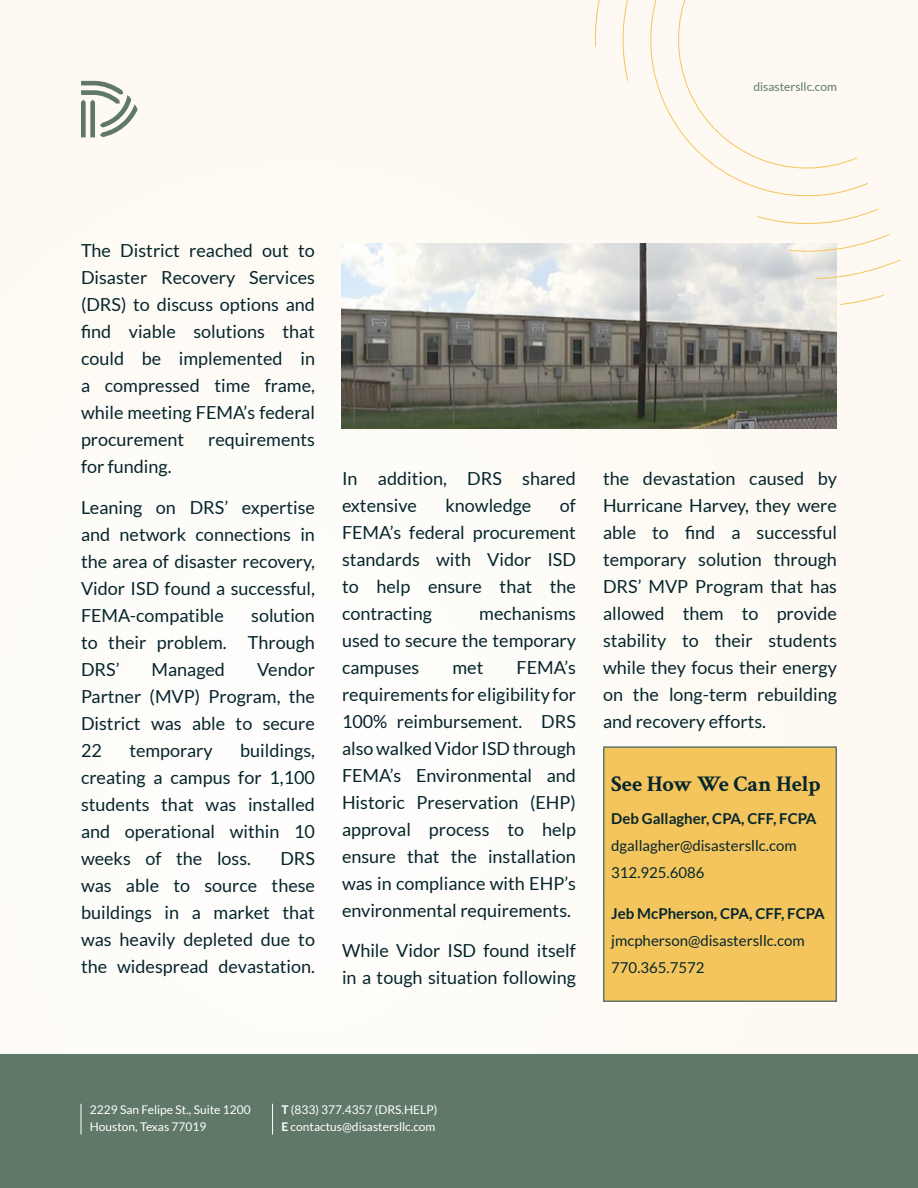
<style>
.page{position:relative;width:918px;height:1188px;background:#fefbf7}
.page>*{position:absolute;margin:0;border:0;box-sizing:border-box;transform-origin:0 0}
.t1{font:700 22.5px "Crimson Text";letter-spacing:-.015em;color:#06262d}
.t2{font:18px/27px "Lato";color:#06262d;text-align:justify}
.t3{font:15px/27px "Lato";color:#06262d}
.t4{font:700 15px "Lato";color:#06262d}
.t5{font:12px/16.5px "Lato";color:#fff}
.t6{font:12px "Lato";color:#5f7868}
.s1{font-weight:700}
</style>
<div class="page">
<div style="left:0;top:1054px;width:918px;height:134px;background:#5f7868"></div>
<hr style="left:81px;top:1104px;width:1px;height:31px;background:#fff">
<hr style="left:272px;top:1104px;width:1px;height:31px;background:#fff">
<svg style="left:81px;top:81px;width:57px;height:56px"></svg>
<div style="left:604px;top:747px;width:232px;height:254px;background:#f4c55c"></div>
<div style="left:603px;top:746px;width:234px;height:256px;border:2px solid #5f7868"></div>
<img style="left:342px;top:243px;width:495px;height:185px">
<svg style="left:583px;top:0;width:318px;height:316px"></svg>
<p class="t6" style="left:753px;top:80px;width:85px">disastersllc.com</p>
<p class="t2" style="left:81px;top:237px;width:236px">The District reached out to Disaster Recovery Services (DRS) to discuss options and find viable solutions that could be implemented in a compressed time frame, while meeting FEMA’s federal procurement</p>
<p class="t2" style="left:208px;top:426px;width:108px">requirements</p>
<p class="t2" style="left:81px;top:453px;width:92px">for funding.</p>
<p class="t2" style="left:81px;top:494px;width:236px">Leaning on DRS’ expertise and network connections in the area of disaster recovery, Vidor ISD found a successful, FEMA-compatible</p>
<p class="t2" style="left:81px;top:602px;width:235px;text-indent:170px">solution to their problem. Through DRS’</p>
<p class="t2" style="left:81px;top:656px;width:236px;text-indent:176px">Vendor Partner (MVP) Program, the District was able to secure 22</p>
<p class="t2" style="left:152px;top:656px;width:75px">Managed</p>
<p class="t2" style="left:81px;top:737px;width:236px;text-indent:159px">buildings, creating a campus for 1,100 students that was installed and operational within 10 weeks of the loss.</p>
<p class="t2" style="left:129px;top:737px;width:85px">temporary</p>
<p class="t2" style="left:81px;top:845px;width:236px;text-indent:199px">DRS was able to source these buildings in a market that was heavily depleted due to the widespread devastation.</p>
<p class="t2" style="left:342px;top:464px;width:235px">In addition, DRS shared extensive</p>
<p class="t2" style="left:445px;top:491px;width:87px">knowledge</p>
<p class="t2" style="left:342px;top:491px;width:236px;text-indent:218px">of FEMA’s federal procurement standards with Vidor ISD to help ensure that the contracting</p>
<p class="t2" style="left:342px;top:599px;width:235px;text-indent:137px">mechanisms used to secure the temporary campuses</p>
<p class="t2" style="left:342px;top:653px;width:236px;text-indent:175px">FEMA’s requirements for eligibility for 100% reimbursement. DRS also walked Vidor ISD through FEMA’s Environmental and Historic Preservation (EHP) approval process to help ensure that the installation was in compliance with EHP’s environmental requirements.</p>
<p class="t2" style="left:342px;top:937px;width:235px">While Vidor ISD found itself in a tough situation following</p>
<p class="t2" style="left:452px;top:653px;width:32px">met</p>
<p class="t2" style="left:603px;top:464px;width:236px">the devastation caused by Hurricane Harvey, they were able to find a successful temporary solution through DRS’ MVP Program that has allowed them to provide stability to their students while they focus their energy on the long-term rebuilding and recovery efforts.</p>
<p class="t1" style="left:611px;top:770px;width:211px">See How We Can Help</p>
<p class="t4" style="left:611px;top:810px;width:207px">Deb Gallagher, CPA, CFF, FCPA</p>
<p class="t3" style="left:611px;top:832px;width:187px">dgallagher@disastersllc.com<br>312.925.6086</p>
<p class="t4" style="left:611px;top:905px;width:215px">Jeb McPherson, CPA, CFF, FCPA</p>
<p class="t3" style="left:611px;top:927px;width:195px">jmcpherson@disastersllc.com<br>770.365.7572</p>
<p class="t5" style="left:90px;top:1102px;width:162px">2229 San Felipe St., Suite 1200<br>Houston, Texas 77019</p>
<p class="t5" style="left:281px;top:1102px;width:157px"><span class="s1">T</span> (833) 377.4357 (DRS.HELP)<br><span class="s1">E</span> contactus@disastersllc.com</p>
</div>
